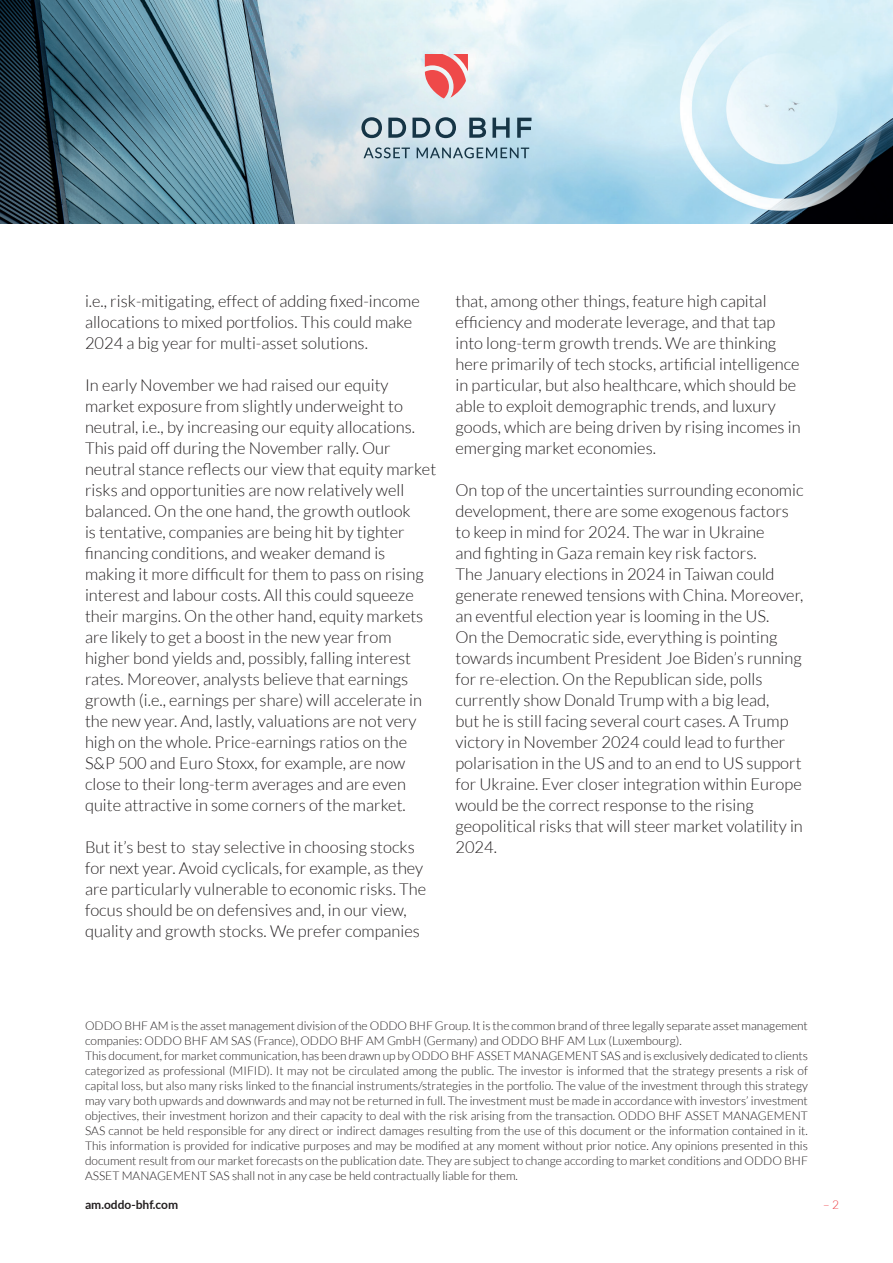
<style>
.page{position:relative;width:893px;height:1263px;background:#fff}
.page>*{position:absolute;margin:0;border:0;box-sizing:border-box;transform-origin:0 0}
.t1{font:300 16.5px/21px "Lato";color:#231f20}
.t2{font:300 12px/15px "Lato";color:#231f20}
.t3{font:700 12px "Lato";color:#231f20}
.t4{font:300 12px "Lato";color:#ee3d43}
</style>
<div class="page">
<img style="left:1px;top:0;width:892px;height:223px">
<img style="left:0;top:0;width:1px;height:412px">
<svg style="left:425px;top:54px;width:43px;height:45px;background:#eb8687"></svg>
<svg style="left:361px;top:117px;width:21px;height:21px"></svg>
<svg style="left:388px;top:118px;width:18px;height:20px"></svg>
<svg style="left:412px;top:117px;width:44px;height:21px"></svg>
<svg style="left:469px;top:118px;width:17px;height:20px"></svg>
<svg style="left:492px;top:118px;width:18px;height:20px"></svg>
<svg style="left:517px;top:118px;width:14px;height:20px"></svg>
<svg style="left:364px;top:147px;width:46px;height:11px"></svg>
<svg style="left:417px;top:147px;width:112px;height:11px"></svg>
<p class="t1" style="left:85px;top:291px;width:336px">i.e., risk-mitigating, effect of adding fixed-income allocations to mixed portfolios. This could make<br>2024 a big year for multi-asset solutions.</p>
<p class="t1" style="left:85px;top:375px;width:353px">In early November we had raised our equity market exposure from slightly underweight to neutral, i.e., by increasing our equity allocations.<br>This paid off during the November rally. Our neutral stance reflects our view that equity market risks and opportunities are now relatively well balanced. On the one hand, the growth outlook<br>is tentative, companies are being hit by tighter financing conditions, and weaker demand is making it more difficult for them to pass on rising interest and labour costs. All this could squeeze their margins. On the other hand, equity markets are likely to get a boost in the new year from higher bond yields and, possibly, falling interest rates. Moreover, analysts believe that earnings growth (i.e., earnings per share) will accelerate in the new year. And, lastly, valuations are not very high on the whole. Price-earnings ratios on the S&amp;P 500 and Euro Stoxx, for example, are now close to their long-term averages and are even quite attractive in some corners of the market.</p>
<p class="t1" style="left:85px;top:837px;width:343px">But it’s best to stay selective in choosing stocks for next year. Avoid cyclicals, for example, as they are particularly vulnerable to economic risks. The focus should be on defensives and, in our view, quality and growth stocks. We prefer companies</p>
<p class="t1" style="left:455px;top:291px;width:347px">that, among other things, feature high capital efficiency and moderate leverage, and that tap into long-term growth trends. We are thinking here primarily of tech stocks, artificial intelligence in particular, but also healthcare, which should be able to exploit demographic trends, and luxury goods, which are being driven by rising incomes in emerging market economies.</p>
<p class="t1" style="left:455px;top:480px;width:349px">On top of the uncertainties surrounding economic development, there are some exogenous factors to keep in mind for 2024. The war in Ukraine<br>and fighting in Gaza remain key risk factors.<br>The January elections in 2024 in Taiwan could generate renewed tensions with China. Moreover, an eventful election year is looming in the US.<br>On the Democratic side, everything is pointing towards incumbent President Joe Biden’s running for re-election. On the Republican side, polls currently show Donald Trump with a big lead,<br>but he is still facing several court cases. A Trump victory in November 2024 could lead to further polarisation in the US and to an end to US support for Ukraine. Ever closer integration within Europe would be the correct response to the rising geopolitical risks that will steer market volatility in 2024.</p>
<p class="t2" style="left:85px;top:1018px;width:724px">ODDO BHF AM is the asset management division of the ODDO BHF Group. It is the common brand of three legally separate asset management companies: ODDO BHF AM SAS (France), ODDO BHF AM GmbH (Germany) and ODDO BHF AM Lux (Luxembourg).<br>This document, for market communication, has been drawn up by ODDO BHF ASSET MANAGEMENT SAS and is exclusively dedicated to clients categorized as professional (MIFID). It may not be circulated among the public. The investor is informed that the strategy presents a risk of capital loss, but also many risks linked to the financial instruments/strategies in the portfolio. The value of the investment through this strategy may vary both upwards and downwards and may not be returned in full. The investment must be made in accordance with investors’ investment objectives, their investment horizon and their capacity to deal with the risk arising from the transaction. ODDO BHF ASSET MANAGEMENT SAS cannot be held responsible for any direct or indirect damages resulting from the use of this document or the information contained in it.<br>This information is provided for indicative purposes and may be modified at any moment without prior notice. Any opinions presented in this document result from our market forecasts on the publication date. They are subject to change according to market conditions and ODDO BHF ASSET MANAGEMENT SAS shall not in any case be held contractually liable for them.</p>
<p class="t3" style="left:85px;top:1197px;width:95px">am.oddo-bhf.com</p>
<p class="t4" style="left:823px;top:1198px;width:17px">– 2</p>
</div>
